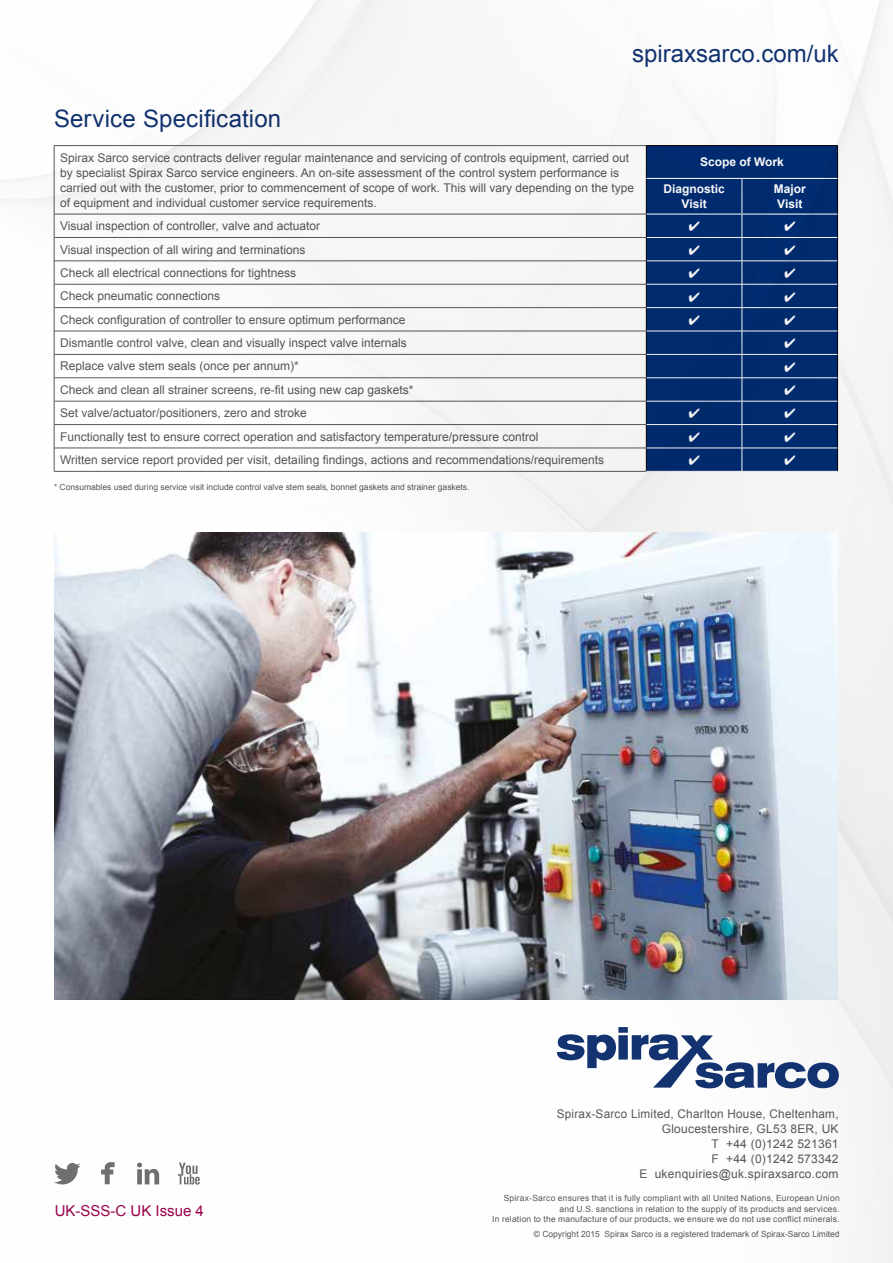
<style>
.page{position:relative;width:893px;height:1263px;background:#fff}
.page>*{position:absolute;margin:0;border:0;box-sizing:border-box;transform-origin:0 0}
.t1{font:24px "Arial";letter-spacing:.005em;color:#133370}
.t2{font:15px "Arial";color:#9a044c}
.t3{font:12px/15px "Arial";color:#575756}
.t4{font:12px/15px "Arial";letter-spacing:.02em;color:#575756;text-align:right}
.t5{font:700 12px/15px "Arial";color:#fff;text-align:center}
.t6{font:8.55px/10.5px "Arial";letter-spacing:.02em;color:#575756;text-align:right}
.t7{font:8.55px "Arial";color:#575756}
.s1{font-size:9px}
</style>
<div class="page">
<img style="left:0;top:0;width:893px;height:1263px">
<div style="left:647px;top:146px;width:190px;height:325px;background:#002b6e"></div>
<hr style="left:646px;top:237px;width:96px;height:1px;background:#fff">
<hr style="left:742px;top:237px;width:95px;height:1px;background:#fff">
<hr style="left:646px;top:261px;width:96px;height:1px;background:#fff">
<hr style="left:742px;top:261px;width:95px;height:1px;background:#fff">
<hr style="left:646px;top:145px;width:96px;height:1px;background:#000">
<hr style="left:742px;top:145px;width:96px;height:1px;background:#000">
<hr style="left:837px;top:146px;width:1px;height:32px;background:#000">
<hr style="left:837px;top:178px;width:1px;height:36px;background:#000">
<hr style="left:54px;top:146px;width:1px;height:32px;background:#575756">
<hr style="left:54px;top:178px;width:1px;height:36px;background:#575756">
<hr style="left:54px;top:145px;width:592px;height:1px;background:#575756">
<hr style="left:646px;top:146px;width:1px;height:32px;background:#000">
<hr style="left:646px;top:178px;width:1px;height:36px;background:#000">
<svg style="left:54px;top:215px;width:1px;height:256px"></svg>
<hr style="left:54px;top:237px;width:592px;height:1px;background:#575756">
<hr style="left:54px;top:261px;width:592px;height:1px;background:#575756">
<hr style="left:54px;top:284px;width:592px;height:1px;background:#575756">
<hr style="left:54px;top:307px;width:592px;height:1px;background:#575756">
<hr style="left:54px;top:331px;width:592px;height:1px;background:#575756">
<hr style="left:54px;top:354px;width:592px;height:1px;background:#575756">
<hr style="left:54px;top:377px;width:592px;height:1px;background:#575756">
<hr style="left:54px;top:401px;width:592px;height:1px;background:#575756">
<hr style="left:54px;top:424px;width:592px;height:1px;background:#575756">
<hr style="left:54px;top:448px;width:592px;height:1px;background:#575756">
<hr style="left:54px;top:471px;width:592px;height:1px;background:#575756">
<hr style="left:54px;top:214px;width:592px;height:1px;background:#575756">
<svg style="left:646px;top:215px;width:1px;height:256px"></svg>
<hr style="left:646px;top:284px;width:96px;height:1px;background:#fff">
<hr style="left:742px;top:284px;width:95px;height:1px;background:#fff">
<svg style="left:837px;top:214px;width:1px;height:257px"></svg>
<hr style="left:646px;top:307px;width:96px;height:1px;background:#fff">
<hr style="left:742px;top:307px;width:95px;height:1px;background:#fff">
<hr style="left:646px;top:331px;width:96px;height:1px;background:#fff">
<hr style="left:742px;top:331px;width:95px;height:1px;background:#fff">
<hr style="left:646px;top:354px;width:96px;height:1px;background:#fff">
<hr style="left:742px;top:354px;width:95px;height:1px;background:#fff">
<hr style="left:646px;top:377px;width:96px;height:1px;background:#fff">
<hr style="left:742px;top:377px;width:95px;height:1px;background:#fff">
<hr style="left:646px;top:401px;width:96px;height:1px;background:#fff">
<hr style="left:742px;top:401px;width:95px;height:1px;background:#fff">
<hr style="left:646px;top:424px;width:96px;height:1px;background:#fff">
<hr style="left:742px;top:424px;width:95px;height:1px;background:#fff">
<hr style="left:646px;top:448px;width:96px;height:1px;background:#fff">
<hr style="left:742px;top:448px;width:95px;height:1px;background:#fff">
<hr style="left:646px;top:471px;width:96px;height:1px;background:#fff">
<hr style="left:742px;top:471px;width:96px;height:1px;background:#fff">
<hr style="left:646px;top:178px;width:96px;height:1px;background:#fff">
<hr style="left:742px;top:178px;width:95px;height:1px;background:#fff">
<hr style="left:646px;top:214px;width:96px;height:1px;background:#fff">
<hr style="left:742px;top:214px;width:95px;height:1px;background:#fff">
<hr style="left:742px;top:179px;width:1px;height:35px;background:#fff">
<svg style="left:742px;top:215px;width:1px;height:256px"></svg>
<img style="left:54px;top:533px;width:784px;height:466px">
<svg style="left:557px;top:1027px;width:282px;height:61px"></svg>
<svg style="left:54px;top:1163px;width:27px;height:21px"></svg>
<svg style="left:101px;top:1162px;width:14px;height:22px"></svg>
<svg style="left:137px;top:1163px;width:22px;height:21px"></svg>
<svg style="left:178px;top:1162px;width:22px;height:22px"></svg>
<svg style="left:689px;top:222px;width:10px;height:9px"></svg>
<svg style="left:785px;top:222px;width:10px;height:9px"></svg>
<svg style="left:689px;top:245px;width:10px;height:10px"></svg>
<svg style="left:785px;top:245px;width:10px;height:10px"></svg>
<svg style="left:689px;top:268px;width:10px;height:10px"></svg>
<svg style="left:785px;top:268px;width:10px;height:10px"></svg>
<svg style="left:689px;top:292px;width:10px;height:9px"></svg>
<svg style="left:785px;top:292px;width:10px;height:9px"></svg>
<svg style="left:689px;top:315px;width:10px;height:10px"></svg>
<svg style="left:785px;top:315px;width:10px;height:10px"></svg>
<svg style="left:785px;top:339px;width:10px;height:9px"></svg>
<svg style="left:785px;top:362px;width:10px;height:10px"></svg>
<svg style="left:785px;top:385px;width:10px;height:10px"></svg>
<svg style="left:689px;top:409px;width:10px;height:9px"></svg>
<svg style="left:785px;top:409px;width:10px;height:9px"></svg>
<svg style="left:689px;top:432px;width:10px;height:10px"></svg>
<svg style="left:785px;top:432px;width:10px;height:10px"></svg>
<svg style="left:689px;top:455px;width:10px;height:10px"></svg>
<svg style="left:785px;top:455px;width:10px;height:10px"></svg>
<h1 class="t1" style="left:632px;top:38px;width:208px">spiraxsarco.com/uk</h1>
<h1 class="t1" style="left:54px;top:102px;width:229px">Service Specification</h1>
<p class="t3" style="left:60px;top:150px;width:576px">Spirax Sarco service contracts deliver regular maintenance and servicing of controls equipment, carried out by specialist Spirax Sarco service engineers. An on-site assessment of the control system performance is carried out with the customer, prior to commencement of scope of work. This will vary depending on the type of equipment and individual customer service requirements.</p>
<p class="t5" style="left:700px;top:155px;width:85px">Scope of Work</p>
<p class="t5" style="left:663px;top:182px;width:63px">Diagnostic<br>Visit</p>
<p class="t5" style="left:774px;top:182px;width:34px;text-align:left">Major<br>Visit</p>
<p class="t3" style="left:60px;top:219px;width:261px">Visual inspection of controller, valve and actuator</p>
<p class="t3" style="left:60px;top:242px;width:247px">Visual inspection of all wiring and terminations</p>
<p class="t3" style="left:60px;top:265px;width:238px">Check all electrical connections for tightness</p>
<p class="t3" style="left:60px;top:289px;width:162px">Check pneumatic connections</p>
<p class="t3" style="left:60px;top:312px;width:347px">Check configuration of controller to ensure optimum performance</p>
<p class="t3" style="left:60px;top:335px;width:348px">Dismantle control valve, clean and visually inspect valve internals</p>
<p class="t3" style="left:60px;top:359px;width:240px">Replace valve stem seals (once per annum)*</p>
<p class="t3" style="left:60px;top:382px;width:355px">Check and clean all strainer screens, re-fit using new cap gaskets*</p>
<p class="t3" style="left:60px;top:406px;width:248px">Set valve/actuator/positioners, zero and stroke</p>
<p class="t3" style="left:60px;top:429px;width:480px">Functionally test to ensure correct operation and satisfactory temperature/pressure control</p>
<p class="t3" style="left:60px;top:452px;width:545px">Written service report provided per visit, detailing findings, actions and recommendations/requirements</p>
<p class="t7" style="left:54px;top:482px;width:417px">* Consumables used during service visit include control valve stem seals, bonnet gaskets and strainer gaskets.</p>
<p class="t2" style="left:55px;top:1201px;width:151px">UK-SSS-C UK Issue 4</p>
<p class="t4" style="left:557px;top:1106px;width:283px">Spirax-Sarco Limited, Charlton House, Cheltenham,<br>Gloucestershire, GL53 8ER, UK<br>T +44 (0)1242 521361<br>F +44 (0)1242 573342<br>E ukenquiries@uk.spiraxsarco.com</p>
<p class="t6" style="left:492px;top:1193px;width:349px">Spirax-Sarco ensures that it is fully compliant with all United Nations, European Union and U.S. sanctions in relation to the supply of its products and services.<br>In relation to the manufacture of our products, we ensure we do not use conflict minerals<span class="s1">.</span></p>
<p class="t7" style="left:534px;top:1229px;width:307px">© Copyright 2015 Spirax Sarco is a registered trademark of Spirax-Sarco Limited</p>
</div>
